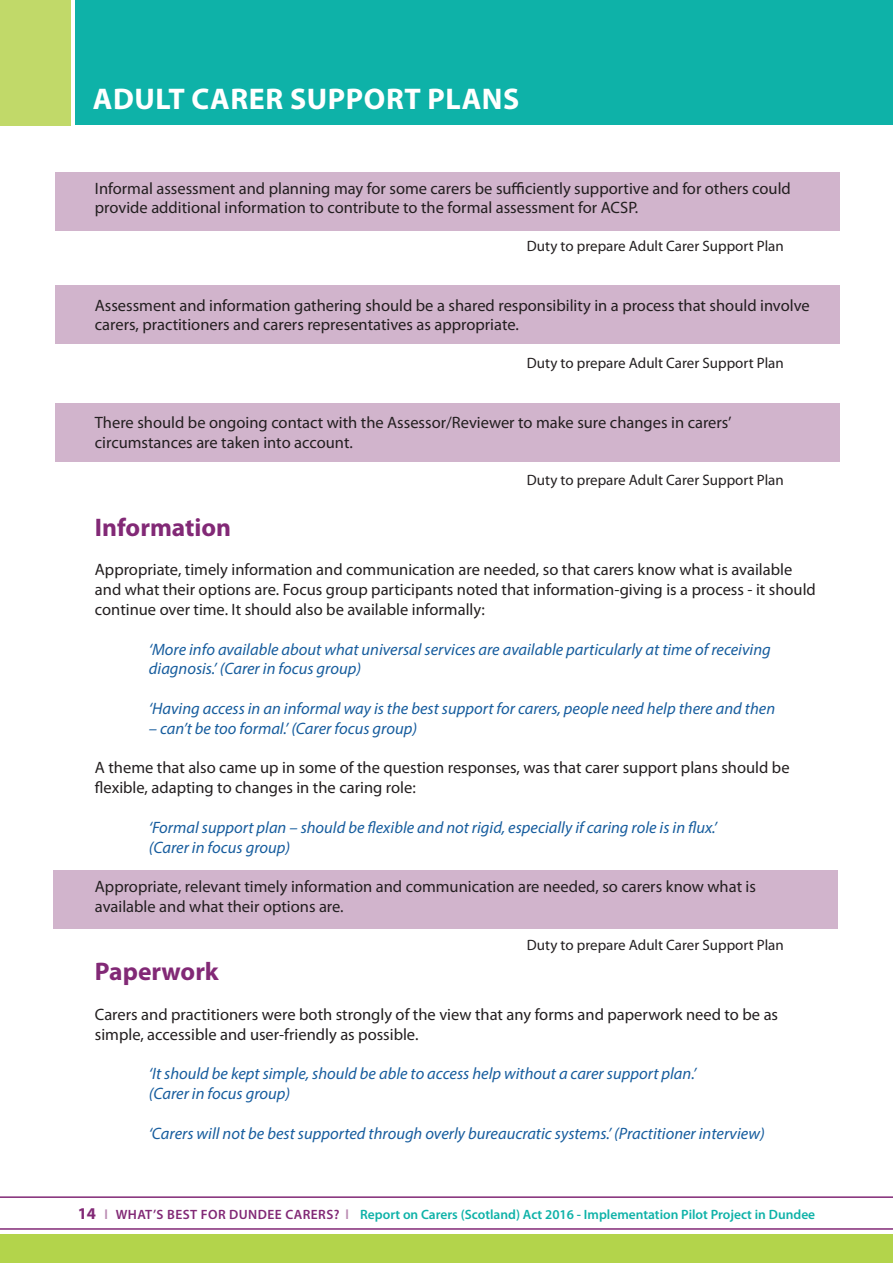
<style>
.page{position:relative;width:893px;height:1263px;background:#fff}
.page>*{position:absolute;margin:0;border:0;box-sizing:border-box;transform-origin:0 0}
.t1{font:700 30px "Myriad Pro";letter-spacing:.02em;color:#fff}
.t2{font:700 25.5px "Myriad Pro";color:#822976}
.t3{font:16.5px/19.8px "Myriad Pro";color:#231f20}
.t4{font:italic 16.5px/19.8px "Myriad Pro";color:#175d9e}
.t5{font:15px "Myriad Pro";color:#231f20}
.t6{font:600 13.5px "Myriad Pro";color:#0eb2a8}
.s1{font-weight:700;font-size:16.5px;color:#822976}
.s2{color:#ba8bb2}
.s3{color:#822976}
</style>
<div class="page">
<div style="left:0;top:1235px;width:893px;height:28px;background:#b3d44b"></div>
<hr style="left:0;top:1196px;width:893px;height:2px;background:#822976">
<hr style="left:0;top:1228px;width:893px;height:2px;background:#822976">
<svg style="left:70px;top:0;width:6px;height:123px"></svg>
<div style="left:76px;top:0;width:817px;height:125px;background:#0eb2a8"></div>
<div style="left:0;top:0;width:70px;height:125px;background:#c1d969"></div>
<div style="left:53px;top:870px;width:785px;height:58px;background:#d1b4cc"></div>
<div style="left:55px;top:403px;width:785px;height:59px;background:#d1b4cc"></div>
<div style="left:55px;top:285px;width:785px;height:58px;background:#d1b4cc"></div>
<div style="left:55px;top:172px;width:785px;height:59px;background:#d1b4cc"></div>
<h1 class="t1" style="left:93px;top:79px;width:428px">ADULT CARER SUPPORT PLANS</h1>
<p class="t3" style="left:95px;top:178px;width:697px">Informal assessment and planning may for some carers be sufficiently supportive and for others could provide additional information to contribute to the formal assessment for ACSP.</p>
<p class="t5" style="left:527px;top:237px;width:258px">Duty to prepare Adult Carer Support Plan</p>
<p class="t3" style="left:95px;top:295px;width:716px">Assessment and information gathering should be a shared responsibility in a process that should involve carers, practitioners and carers representatives as appropriate.</p>
<p class="t5" style="left:527px;top:354px;width:258px">Duty to prepare Adult Carer Support Plan</p>
<p class="t3" style="left:95px;top:412px;width:638px">There should be ongoing contact with the Assessor/Reviewer to make sure changes in carers’ circumstances are taken into account.</p>
<p class="t5" style="left:527px;top:471px;width:258px">Duty to prepare Adult Carer Support Plan</p>
<h2 class="t2" style="left:95px;top:510px;width:138px">Information</h2>
<p class="t3" style="left:95px;top:560px;width:722px">Appropriate, timely information and communication are needed, so that carers know what is available and what their options are. Focus group participants noted that information-giving is a process - it should continue over time. It should also be available informally:</p>
<p class="t4" style="left:149px;top:639px;width:623px">‘More info available about what universal services are available particularly at time of receiving diagnosis.’ (Carer in focus group)</p>
<p class="t4" style="left:149px;top:698px;width:628px">‘Having access in an informal way is the best support for carers, people need help there and then</p>
<p class="t4" style="left:149px;top:718px;width:270px">– can’t be too formal.’ (Carer focus group)</p>
<p class="t3" style="left:95px;top:758px;width:696px">A theme that also came up in some of the question responses, was that carer support plans should be flexible, adapting to changes in the caring role:</p>
<p class="t4" style="left:149px;top:817px;width:570px">‘Formal support plan – should be flexible and not rigid, especially if caring role is in flux.’ (Carer in focus group)</p>
<p class="t3" style="left:95px;top:876px;width:663px">Appropriate, relevant timely information and communication are needed, so carers know what is available and what their options are.</p>
<p class="t5" style="left:527px;top:935px;width:258px">Duty to prepare Adult Carer Support Plan</p>
<h2 class="t2" style="left:95px;top:955px;width:125px">Paperwork</h2>
<p class="t3" style="left:95px;top:1004px;width:685px">Carers and practitioners were both strongly of the view that any forms and paperwork need to be as simple, accessible and user-friendly as possible.</p>
<p class="t4" style="left:149px;top:1064px;width:549px">‘It should be kept simple, should be able to access help without a carer support plan.’ (Carer in focus group)</p>
<p class="t4" style="left:149px;top:1123px;width:617px">‘Carers will not be best supported through overly bureaucratic systems.’ (Practitioner interview)</p>
<p class="t6" style="left:78px;top:1206px;width:739px"><span class="s1">14</span> <span class="s2">l</span> <span class="s3">WHAT’S BEST FOR DUNDEE CARERS?</span> <span class="s2">l</span> Report on Carers (Scotland) Act 2016 - Implementation Pilot Project in Dundee</p>
</div>
